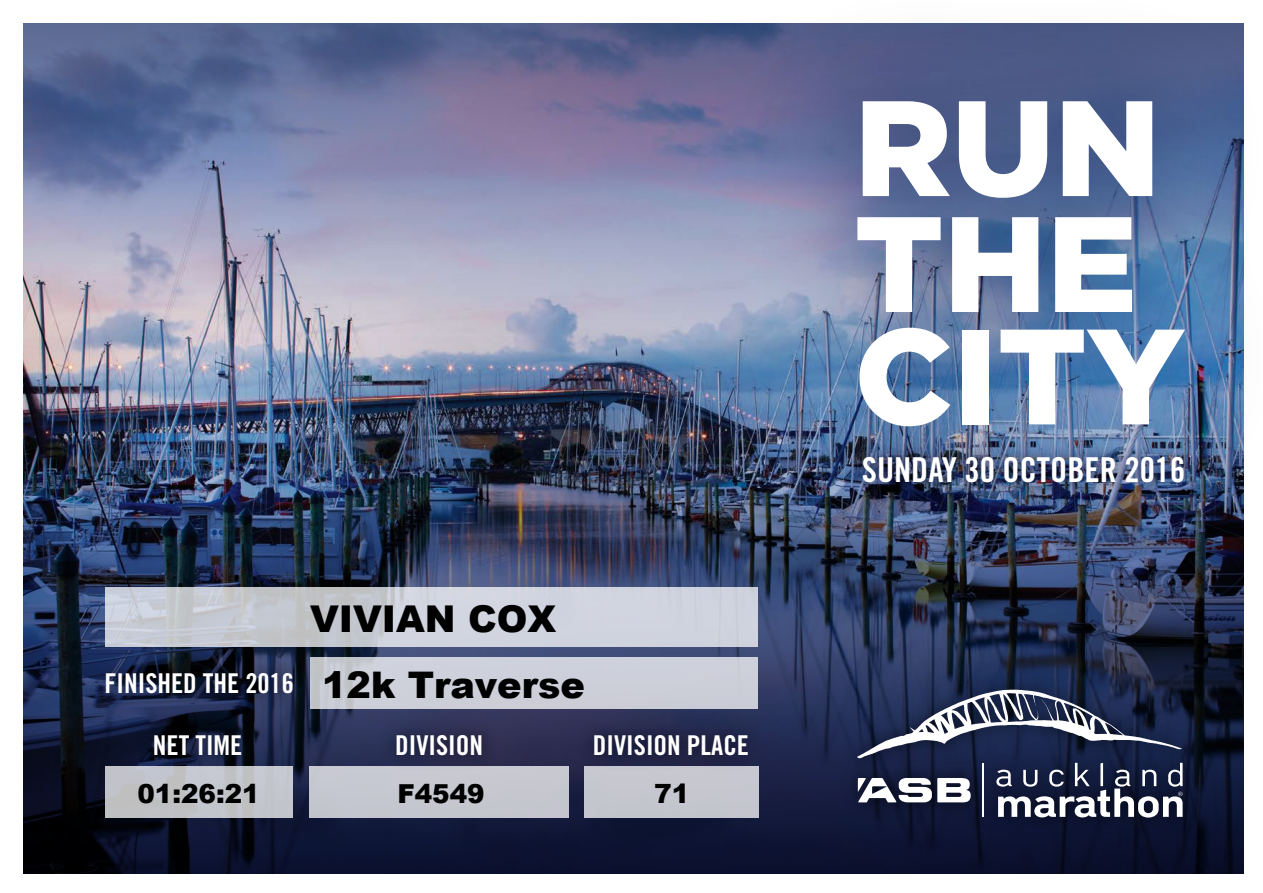
<style>
.page{position:relative;width:1263px;height:893px;background:#fff}
.page>*{position:absolute;margin:0;border:0;box-sizing:border-box;transform-origin:0 0}
.t1{font:900 135.45px/114.1px "Gotham";color:#fff}
.t2{font:900 36.9px "Arial";color:#000}
.t3{font:900 36.6px "Arial";color:#000}
.t4{font:34.35px "Trade Gothic Bold Cond Twenty";color:#fff}
.t5{font:27.3px "Trade Gothic Bold Cond Twenty";color:#fff}
.t6{font:900 26.55px "Arial";color:#000}
.t7{font:900 26.25px "Arial";color:#000}
.t8{font:900 26.1px "Arial";color:#000}
</style>
<div class="page">
<img style="left:23px;top:390px;width:1220px;height:484px">
<svg style="left:23px;top:24px;width:691px;height:366px;background:#898eae"></svg>
<svg style="left:105px;top:587px;width:653px;height:60px;background:#cbced8"></svg>
<div style="left:584px;top:766px;width:174px;height:51px;background:#c4c6ce"></div>
<div style="left:309px;top:766px;width:260px;height:51px;background:#c6c7d0"></div>
<div style="left:105px;top:766px;width:188px;height:51px;background:#c2c3ca"></div>
<img style="left:834px;top:667px;width:371px;height:173px">
<svg style="left:857px;top:690px;width:326px;height:127px"></svg>
<img style="left:714px;top:23px;width:530px;height:565px">
<img style="left:839px;top:430px;width:369px;height:82px">
<img style="left:130px;top:722px;width:135px;height:62px">
<img style="left:373px;top:709px;width:133px;height:57px">
<img style="left:570px;top:709px;width:202px;height:75px">
<img style="left:82px;top:647px;width:235px;height:75px">
<div style="left:311px;top:657px;width:447px;height:52px;background:#cdcfd9"></div>
<p class="t5" style="left:104px;top:667px;width:191px">FINISHED THE 2016</p>
<h2 class="t2" style="left:310px;top:592px;width:248px">VIVIAN COX</h2>
<h3 class="t3" style="left:322px;top:658px;width:264px">12k Traverse</h3>
<p class="t5" style="left:153px;top:728px;width:91px">NET TIME</p>
<p class="t5" style="left:395px;top:728px;width:89px">DIVISION</p>
<p class="t5" style="left:593px;top:728px;width:158px">DIVISION PLACE</p>
<p class="t7" style="left:138px;top:774px;width:124px">01:26:21</p>
<p class="t8" style="left:397px;top:774px;width:89px">F4549</p>
<p class="t6" style="left:654px;top:774px;width:37px">71</p>
<h1 class="t1" style="left:854px;top:88px;width:332px">RUN<br>THE<br>CITY</h1>
<p class="t4" style="left:862px;top:448px;width:325px">SUNDAY 30 OCTOBER 2016</p>
</div>
